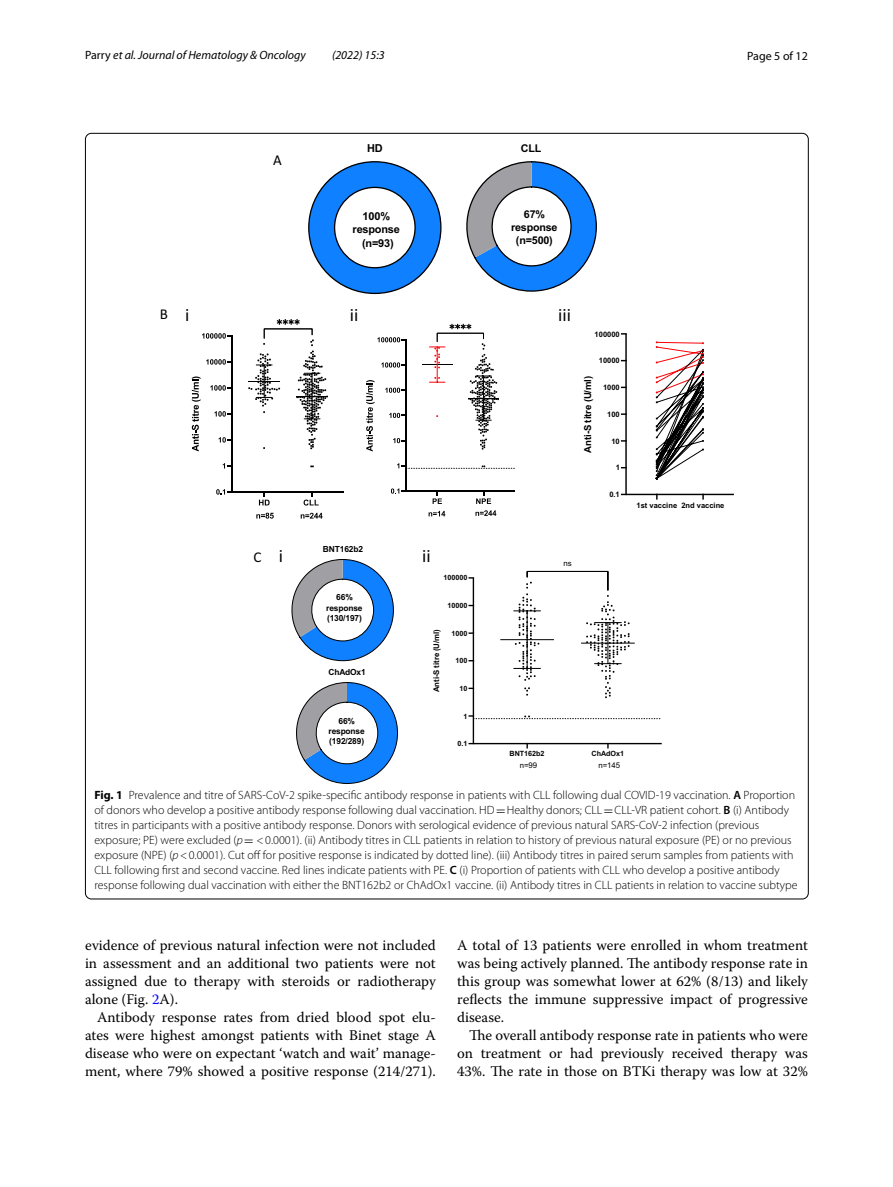
<style>
.page{position:relative;width:893px;height:1187px;background:#fff}
.page>*{position:absolute;margin:0;border:0;box-sizing:border-box;transform-origin:0 0}
.t1{font:18.45px "Calibri";color:#000}
.t2{font:15px "Calibri";color:#000}
.t3{font:14.7px/18px "Warnock Pro";color:#000;text-align:justify}
.t4{font:300 12px/15px "Myriad Pro";color:#000}
.t5{font:italic 12px "Myriad Pro";color:#000}
.t6{font:12px "Myriad Pro";color:#000}
.t7{font:700 10.95px/13.2px "Arial";letter-spacing:-.02em;color:#000;text-align:center}
.t8{font:700 10.8px/12.9px "Arial";letter-spacing:-.02em;color:#000;text-align:center}
.t9{font:9.6px "Arial Bold MT2";letter-spacing:-.015em;color:#000}
.t10{font:700 8.4px/10.1px "Arial";letter-spacing:-.02em;color:#000;text-align:center}
.t11{font:7.8px "Arial Bold MT2";letter-spacing:-.01em;color:#000}
.t12{font:7.8px "Arial";letter-spacing:-.015em;color:#000}
.t13{font:7.5px "Arial Bold MT2";color:#000}
.t14{font:7.2px "Arial Bold MT2";color:#000}
.s1{font-style:normal}
.s2{font-weight:700}
.s3{font-weight:600}
.s4{font-family:"MTSY";font-weight:400}
.s5{font-style:italic}
.s6{color:#00f}
</style>
<div class="page">
<svg style="left:296px;top:682px;width:102px;height:102px"></svg>
<svg style="left:308px;top:161px;width:134px;height:134px"></svg>
<svg style="left:466px;top:161px;width:131px;height:131px"></svg>
<svg style="left:291px;top:559px;width:103px;height:102px"></svg>
<hr style="left:406px;top:490px;width:108px;height:1px;background:#000">
<svg style="left:433px;top:491px;width:9px;height:13px"></svg>
<svg style="left:476px;top:491px;width:15px;height:13px"></svg>
<hr style="left:406px;top:340px;width:1px;height:151px;background:#000">
<svg style="left:391px;top:488px;width:16px;height:5px"></svg>
<svg style="left:393px;top:438px;width:13px;height:5px"></svg>
<svg style="left:389px;top:413px;width:17px;height:5px"></svg>
<svg style="left:385px;top:387px;width:21px;height:6px"></svg>
<svg style="left:381px;top:362px;width:25px;height:5px"></svg>
<svg style="left:377px;top:337px;width:30px;height:5px"></svg>
<hr style="left:422px;top:364px;width:31px;height:1px;background:#000">
<svg style="left:397px;top:463px;width:118px;height:6px"></svg>
<svg style="left:366px;top:380px;width:9px;height:71px"></svg>
<svg style="left:475px;top:510px;width:21px;height:6px"></svg>
<svg style="left:429px;top:511px;width:16px;height:5px"></svg>
<svg style="left:429px;top:324px;width:70px;height:125px"></svg>
<hr style="left:232px;top:491px;width:112px;height:1px;background:#000">
<svg style="left:259px;top:492px;width:11px;height:13px"></svg>
<svg style="left:304px;top:492px;width:15px;height:13px"></svg>
<hr style="left:232px;top:336px;width:1px;height:156px;background:#000">
<svg style="left:216px;top:489px;width:17px;height:5px"></svg>
<svg style="left:223px;top:463px;width:9px;height:5px"></svg>
<svg style="left:219px;top:437px;width:13px;height:5px"></svg>
<svg style="left:214px;top:411px;width:18px;height:5px"></svg>
<svg style="left:210px;top:385px;width:22px;height:5px"></svg>
<svg style="left:206px;top:359px;width:26px;height:5px"></svg>
<svg style="left:202px;top:333px;width:31px;height:5px"></svg>
<svg style="left:192px;top:376px;width:9px;height:75px"></svg>
<svg style="left:301px;top:512px;width:22px;height:6px"></svg>
<svg style="left:256px;top:512px;width:18px;height:6px"></svg>
<svg style="left:248px;top:319px;width:80px;height:130px"></svg>
<hr style="left:626px;top:493px;width:108px;height:2px;background:#000">
<hr style="left:625px;top:334px;width:2px;height:160px;background:#000">
<svg style="left:655px;top:341px;width:49px;height:139px"></svg>
<hr style="left:473px;top:742px;width:189px;height:2px;background:#000">
<hr style="left:473px;top:578px;width:1px;height:165px;background:#000">
<hr style="left:500px;top:639px;width:54px;height:1px;background:#000">
<svg style="left:469px;top:715px;width:191px;height:4px"></svg>
<hr style="left:581px;top:642px;width:54px;height:1px;background:#000">
<svg style="left:514px;top:570px;width:116px;height:128px"></svg>
<p class="t5" style="left:85px;top:48px;width:222px"><span class="s1">Parry</span> et al. Journal of Hematology &amp; Oncology</p>
<p class="t5" style="left:332px;top:48px;width:54px">(2022) 15:3</p>
<p class="t6" style="left:747px;top:48px;width:62px">Page 5 of 12</p>
<p class="t2" style="left:273px;top:151px;width:10px">A</p>
<p class="t7" style="left:367px;top:142px;width:17px">HD</p>
<p class="t7" style="left:353px;top:210px;width:49px">100% response (n=93)</p>
<p class="t8" style="left:521px;top:142px;width:22px">CLL</p>
<p class="t8" style="left:511px;top:208px;width:48px">67% response (n=500)</p>
<p class="t2" style="left:160px;top:305px;width:10px">B</p>
<h1 class="t1" style="left:185px;top:303px;width:6px">i</h1>
<h1 class="t1" style="left:350px;top:303px;width:10px">ii</h1>
<h1 class="t1" style="left:558px;top:303px;width:14px">iii</h1>
<p class="t13" style="left:595px;top:329px;width:27px">100000</p>
<p class="t13" style="left:599px;top:355px;width:22px">10000</p>
<p class="t9" style="left:581px;top:452px;width:78px;rotate:-90deg">Anti-S titre (U/ml)</p>
<p class="t13" style="left:603px;top:382px;width:18px">1000</p>
<p class="t13" style="left:607px;top:409px;width:14px">100</p>
<p class="t13" style="left:611px;top:436px;width:10px">10</p>
<p class="t13" style="left:616px;top:462px;width:6px">1</p>
<p class="t13" style="left:609px;top:489px;width:12px">0.1</p>
<p class="t13" style="left:636px;top:500px;width:89px">1st vaccine 2nd vaccine</p>
<p class="t2" style="left:254px;top:547px;width:9px">C</p>
<p class="t10" style="left:323px;top:544px;width:42px">BNT162b2</p>
<h1 class="t1" style="left:279px;top:544px;width:6px">i</h1>
<h1 class="t1" style="left:422px;top:544px;width:10px">ii</h1>
<p class="t10" style="left:326px;top:592px;width:38px">66% response (130/197)</p>
<p class="t14" style="left:443px;top:573px;width:25px">100000</p>
<p class="t14" style="left:447px;top:600px;width:21px">10000</p>
<p class="t10" style="left:328px;top:667px;width:39px">ChAdOx1</p>
<p class="t10" style="left:329px;top:716px;width:38px">66% response (192/289)</p>
<p class="t11" style="left:431px;top:692px;width:64px;rotate:-90deg">Anti-S titre (U/ml)</p>
<p class="t14" style="left:451px;top:628px;width:17px">1000</p>
<p class="t14" style="left:455px;top:656px;width:13px">100</p>
<p class="t14" style="left:459px;top:683px;width:9px">10</p>
<p class="t14" style="left:464px;top:711px;width:5px">1</p>
<p class="t14" style="left:457px;top:738px;width:11px">0.1</p>
<p class="t12" style="left:563px;top:558px;width:10px">ns</p>
<p class="t14" style="left:510px;top:748px;width:37px">BNT162b2</p>
<p class="t14" style="left:592px;top:748px;width:34px">ChAdOx1</p>
<p class="t12" style="left:520px;top:760px;width:19px">n=99</p>
<p class="t12" style="left:599px;top:760px;width:23px">n=145</p>
<p class="t4" style="left:94px;top:787px;width:705px"><span class="s2">Fig. 1</span> Prevalence and titre of SARS-CoV-2 spike-specific antibody response in patients with CLL following dual COVID-19 vaccination. <span class="s3">A</span> Proportion of donors who develop a positive antibody response following dual vaccination. HD<span class="s4">=</span>Healthy donors; CLL<span class="s4">=</span>CLL-VR patient cohort. <span class="s3">B</span> (i) Antibody titres in participants with a positive antibody response. Donors with serological evidence of previous natural SARS-CoV-2 infection (previous exposure; PE) were excluded (<span class="s5">p</span><span class="s4">=</span> &lt;0.0001). (ii) Antibody titres in CLL patients in relation to history of previous natural exposure (PE) or no previous exposure (NPE) (<span class="s5">p</span>&lt;0.0001). Cut off for positive response is indicated by dotted line). (iii) Antibody titres in paired serum samples from patients with CLL following first and second vaccine. Red lines indicate patients with PE. <span class="s3">C</span> (i) Proportion of patients with CLL who develop a positive antibody response following dual vaccination with either the BNT162b2 or ChAdOx1 vaccine. (ii) Antibody titres in CLL patients in relation to vaccine subtype</p>
<p class="t3" style="left:85px;top:935px;width:352px">evidence of previous natural infection were not included in assessment and an additional two patients were not assigned due to therapy with steroids or radiotherapy alone (Fig. <span class="s6">2</span>A).</p>
<p class="t3" style="left:85px;top:1007px;width:352px;text-indent:12px">Antibody response rates from dried blood spot elu&shy;ates were highest amongst patients with Binet stage A disease who were on expectant ‘watch and wait’ manage&shy;ment, where 79% showed a positive response (214/271).</p>
<p class="t3" style="left:457px;top:935px;width:352px">A total of 13 patients were enrolled in whom treatment was being actively planned. The antibody response rate in this group was somewhat lower at 62% (8/13) and likely reflects the immune suppressive impact of progressive disease.</p>
<p class="t3" style="left:457px;top:1025px;width:352px;text-indent:12px">The overall antibody response rate in patients who were on treatment or had previously received therapy was 43%. The rate in those on BTKi therapy was low at 32%</p>
</div>
